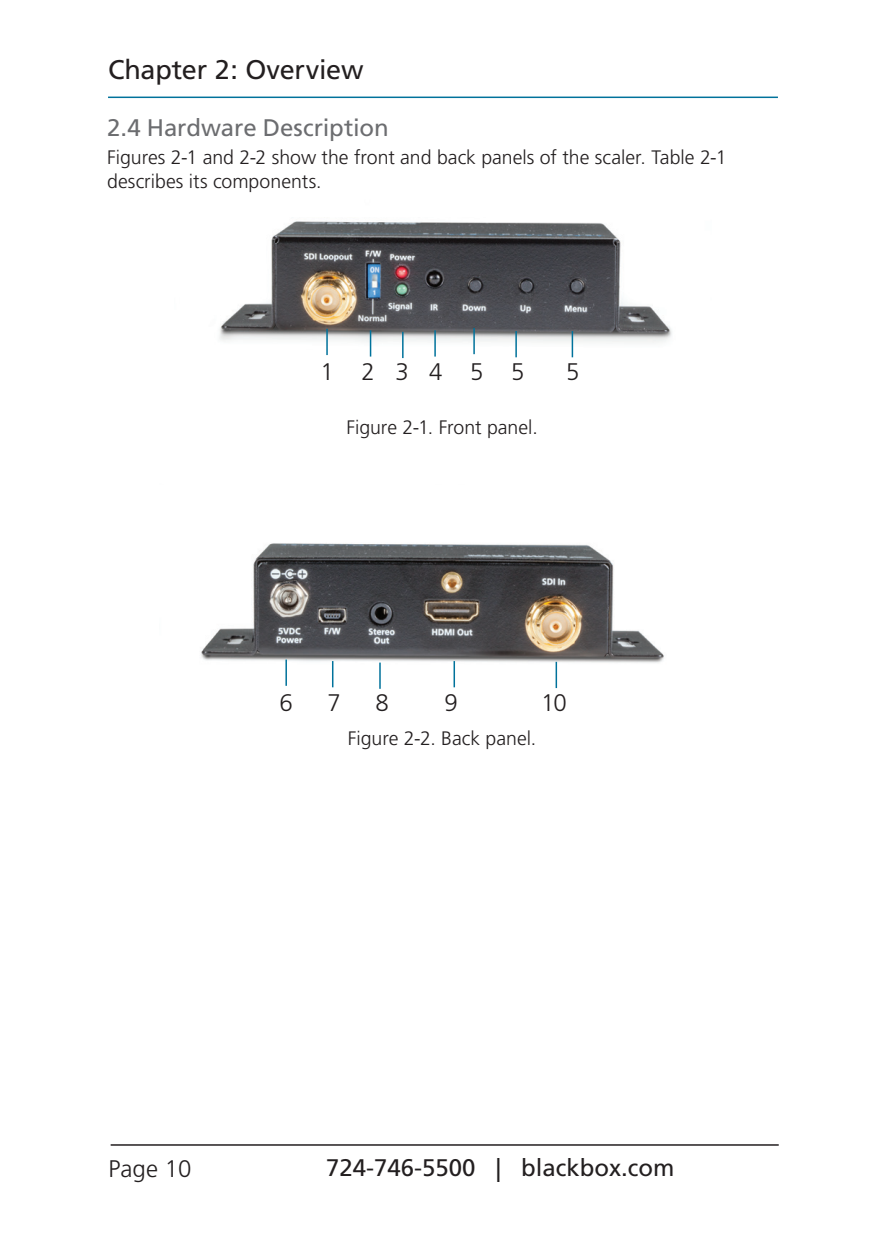
<style>
.page{position:relative;width:886px;height:1253px;background:#fff}
.page>*{position:absolute;margin:0;border:0;box-sizing:border-box;transform-origin:0 0}
.t1{font:27px "Frutiger";letter-spacing:-.01em;color:#231f20}
.t2{font:24px "Frutiger";color:#231f20}
.t3{font:24px "Frutiger";letter-spacing:-.005em;color:#6c6d70}
.t4{font:300 24px "Frutiger";color:#231f20}
.t5{font:300 19.5px/24px "Frutiger";color:#231f20}
</style>
<div class="page">
<hr style="left:111px;top:1144px;width:667px;height:2px;background:#231f20">
<hr style="left:108px;top:97px;width:670px;height:1px;background:#00729b">
<img style="left:220px;top:221px;width:452px;height:138px">
<hr style="left:571px;top:331px;width:2px;height:26px;background:#00729b">
<hr style="left:515px;top:331px;width:2px;height:26px;background:#00729b">
<hr style="left:434px;top:330px;width:2px;height:27px;background:#00729b">
<svg style="left:402px;top:332px;width:1px;height:26px"></svg>
<svg style="left:370px;top:330px;width:1px;height:27px"></svg>
<hr style="left:326px;top:329px;width:2px;height:26px;background:#00729b">
<hr style="left:473px;top:328px;width:2px;height:26px;background:#00729b">
<img style="left:201px;top:543px;width:463px;height:145px">
<hr style="left:555px;top:662px;width:2px;height:26px;background:#00729b">
<hr style="left:453px;top:661px;width:2px;height:26px;background:#00729b">
<hr style="left:379px;top:662px;width:2px;height:27px;background:#00729b">
<svg style="left:332px;top:661px;width:1px;height:26px"></svg>
<hr style="left:285px;top:659px;width:2px;height:27px;background:#00729b">
<h1 class="t1" style="left:108px;top:54px;width:257px">Chapter 2: Overview</h1>
<p class="t3" style="left:107px;top:113px;width:283px">2.4 Hardware Description</p>
<p class="t5" style="left:107px;top:146px;width:621px">Figures 2-1 and 2-2 show the front and back panels of the scaler. Table 2-1 describes its components.</p>
<p class="t4" style="left:320px;top:358px;width:205px">1 2 3 4 5 5</p>
<p class="t4" style="left:566px;top:358px;width:15px">5</p>
<p class="t5" style="left:346px;top:416px;width:193px">Figure 2-1. Front panel.</p>
<p class="t4" style="left:280px;top:689px;width:15px">6</p>
<p class="t4" style="left:327px;top:689px;width:15px">7</p>
<p class="t4" style="left:375px;top:689px;width:15px">8</p>
<p class="t4" style="left:444px;top:689px;width:15px">9</p>
<p class="t4" style="left:541px;top:689px;width:27px">10</p>
<p class="t5" style="left:348px;top:726px;width:190px">Figure 2-2. Back panel.</p>
<p class="t4" style="left:109px;top:1155px;width:84px">Page 10</p>
<p class="t2" style="left:326px;top:1154px;width:350px">724-746-5500 | blackbox.com</p>
</div>
